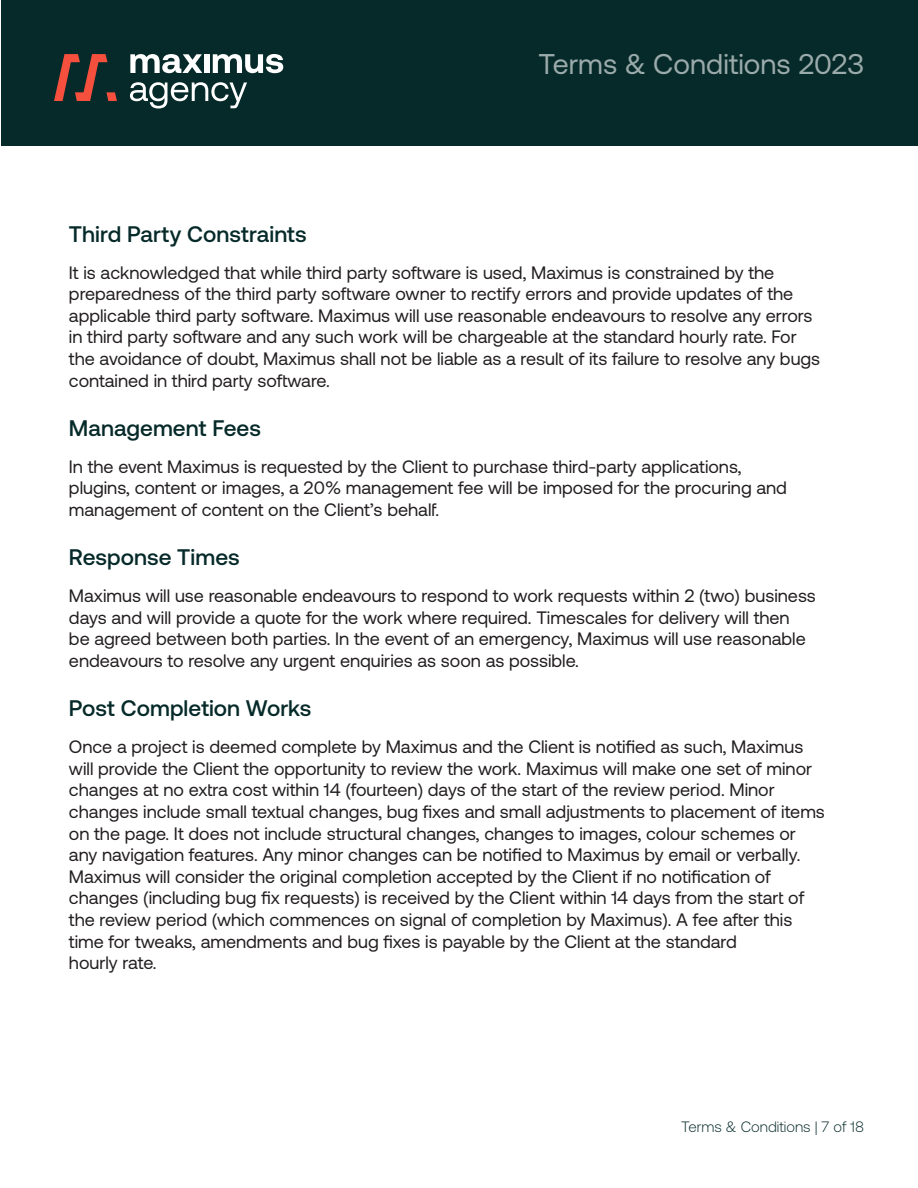
<style>
.page{position:relative;width:918px;height:1188px;background:#fff}
.page>*{position:absolute;margin:0;border:0;box-sizing:border-box;transform-origin:0 0}
.t1{font:28.5px "Aeonik";color:#9baaaa}
.t2{font:500 22.5px "Aeonik";letter-spacing:.005em;color:#062a29}
.t3{font:18px/21.6px "Aeonik";color:#231f20}
.t4{font:300 15px "Aeonik";color:#062a29}
</style>
<div class="page">
<div style="left:2px;top:0;width:916px;height:146px;background:#062a29"></div>
<svg style="left:54px;top:54px;width:63px;height:47px"></svg>
<svg style="left:130px;top:54px;width:72px;height:19px"></svg>
<div style="left:204px;top:54px;width:5px;height:19px;background:#fff"></div>
<svg style="left:213px;top:54px;width:70px;height:19px"></svg>
<svg style="left:130px;top:82px;width:117px;height:27px"></svg>
<h1 class="t1" style="left:538px;top:48px;width:327px">Terms &amp; Conditions 2023</h1>
<h3 class="t2" style="left:69px;top:221px;width:239px">Third Party Constraints</h3>
<p class="t3" style="left:69px;top:262px;width:753px">It is acknowledged that while third party software is used, Maximus is constrained by the preparedness of the third party software owner to rectify errors and provide updates of the applicable third party software. Maximus will use reasonable endeavours to resolve any errors in third party software and any such work will be chargeable at the standard hourly rate. For the avoidance of doubt, Maximus shall not be liable as a result of its failure to resolve any bugs contained in third party software.</p>
<h3 class="t2" style="left:69px;top:416px;width:193px">Management Fees</h3>
<p class="t3" style="left:69px;top:456px;width:720px">In the event Maximus is requested by the Client to purchase third-party applications, plugins, content or images, a 20% management fee will be imposed for the procuring and management of content on the Client’s behalf.</p>
<h3 class="t2" style="left:69px;top:545px;width:172px">Response Times</h3>
<p class="t3" style="left:69px;top:585px;width:748px">Maximus will use reasonable endeavours to respond to work requests within 2 (two) business days and will provide a quote for the work where required. Timescales for delivery will then<br>be agreed between both parties. In the event of an emergency, Maximus will use reasonable endeavours to resolve any urgent enquiries as soon as possible.</p>
<h3 class="t2" style="left:69px;top:696px;width:244px">Post Completion Works</h3>
<p class="t3" style="left:69px;top:736px;width:757px">Once a project is deemed complete by Maximus and the Client is notified as such, Maximus will provide the Client the opportunity to review the work. Maximus will make one set of minor changes at no extra cost within 14 (fourteen) days of the start of the review period. Minor changes include small textual changes, bug fixes and small adjustments to placement of items on the page. It does not include structural changes, changes to images, colour schemes or any navigation features. Any minor changes can be notified to Maximus by email or verbally.<br>Maximus will consider the original completion accepted by the Client if no notification of changes (including bug fix requests) is received by the Client within 14 days from the start of the review period (which commences on signal of completion by Maximus). A fee after this time for tweaks, amendments and bug fixes is payable by the Client at the standard<br>hourly rate.</p>
<p class="t4" style="left:681px;top:1118px;width:184px">Terms &amp; Conditions | 7 of 18</p>
</div>
